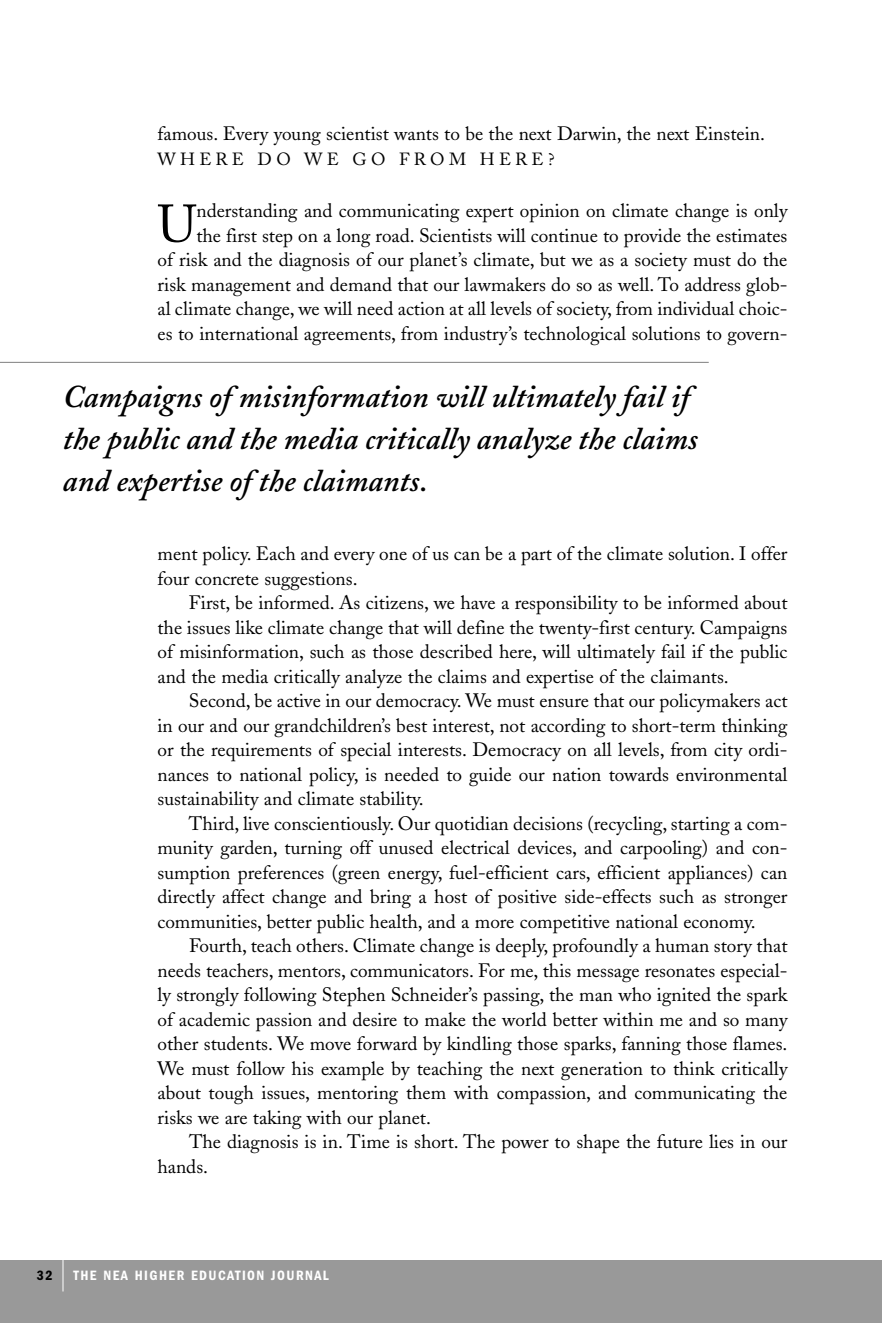
<style>
.page{position:relative;width:882px;height:1323px;background:#fff}
.page>*{position:absolute;margin:0;border:0;box-sizing:border-box;transform-origin:0 0}
.t1{font:52.5px "Adobe Caslon";color:#000}
.t2{font:italic 600 31.5px/42px "Adobe Caslon";color:#000}
.t3{font:19.25px/24.5px "Adobe Caslon";color:#000;text-align:justify}
.t4{font:17.5px "Adobe Caslon";letter-spacing:.25em;color:#000}
.t5{font:600 condensed 14px "Franklin Gothic";letter-spacing:.1em;color:#fff}
.t6{font:600 condensed 14px "Franklin Gothic";color:#000}
</style>
<div class="page">
<div style="left:0;top:1260px;width:882px;height:63px;background:#999"></div>
<hr style="left:0;top:362px;width:709px;height:1px;background:#808080">
<hr style="left:63px;top:1256px;width:1px;height:36px;background:#fff">
<p class="t3" style="left:158px;top:124px;width:609px">famous. Every young scientist wants to be the next Darwin, the next Einstein.</p>
<p class="t4" style="left:158px;top:152px;width:398px">WHERE DO WE GO FROM HERE?</p>
<h1 class="t1" style="left:158px;top:204px;width:41px">U</h1>
<p class="t3" style="left:157px;top:201px;width:632px;text-align:right">nderstanding and communicating expert opinion on climate change is only<br>the first step on a long road. Scientists will continue to provide the estimates<br>of risk and the diagnosis of our planet’s climate, but we as a society must do the risk management and demand that our lawmakers do so as well. To address glob&shy;al climate change, we will need action at all levels of society, from individual choic&shy;es to international agreements, from industry’s technological solutions to govern-</p>
<h2 class="t2" style="left:63px;top:380px;width:636px">Campaigns of misinformation will ultimately fail if the public and the media critically analyze the claims and expertise of the claimants.</h2>
<p class="t3" style="left:157px;top:544px;width:632px">ment policy. Each and every one of us can be a part of the climate solution. I offer four concrete suggestions.</p>
<p class="t3" style="left:157px;top:593px;width:632px;text-indent:31px">First, be informed. As citizens, we have a responsibility to be informed about the issues like climate change that will define the twenty-first century. Campaigns of misinformation, such as those described here, will ultimately fail if the public and the media critically analyze the claims and expertise of the claimants.</p>
<p class="t3" style="left:157px;top:691px;width:632px;text-indent:32px">Second, be active in our democracy. We must ensure that our policymakers act in our and our grandchildren’s best interest, not according to short-term thinking or the requirements of special interests. Democracy on all levels, from city ordi&shy;nances to national policy, is needed to guide our nation towards environmental sustainability and climate stability.</p>
<p class="t3" style="left:157px;top:813px;width:632px;text-indent:32px">Third, live conscientiously. Our quotidian decisions (recycling, starting a com&shy;munity garden, turning off unused electrical devices, and carpooling) and con&shy;sumption preferences (green energy, fuel-efficient cars, efficient appliances) can directly affect change and bring a host of positive side-effects such as stronger communities, better public health, and a more competitive national economy.</p>
<p class="t3" style="left:158px;top:936px;width:632px;text-indent:32px">Fourth, teach others. Climate change is deeply, profoundly a human story that needs teachers, mentors, communicators. For me, this message resonates especial&shy;ly strongly following Stephen Schneider’s passing, the man who ignited the spark of academic passion and desire to make the world better within me and so many other students. We move forward by kindling those sparks, fanning those flames.<br>We must follow his example by teaching the next generation to think critically about tough issues, mentoring them with compassion, and communicating the risks we are taking with our planet.</p>
<p class="t3" style="left:158px;top:1132px;width:632px;text-indent:31px">The diagnosis is in. Time is short. The power to shape the future lies in our hands.</p>
<p class="t6" style="left:37px;top:1270px;width:17px">32</p>
<p class="t5" style="left:74px;top:1270px;width:257px">THE NEA HIGHER EDUCATION JOURNAL</p>
</div>
